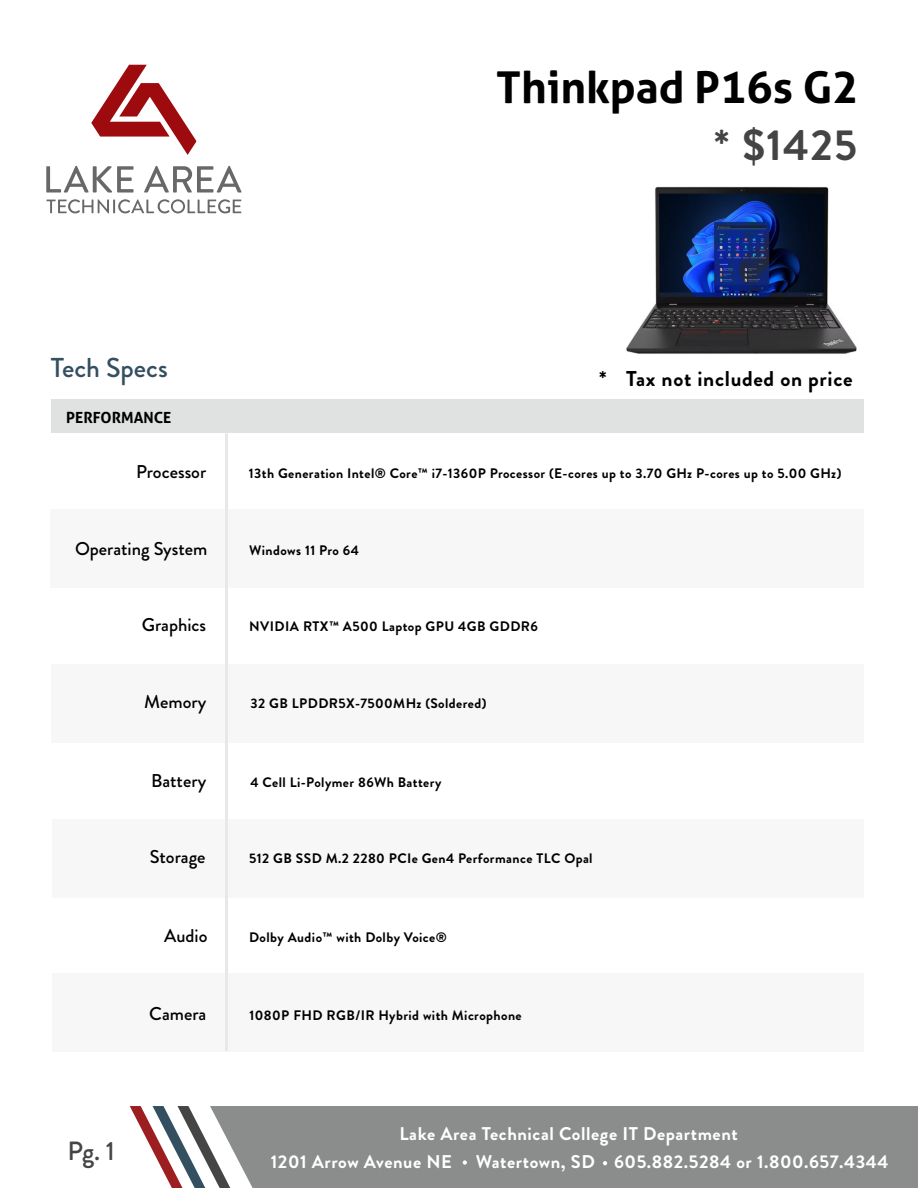
<style>
.page{position:relative;width:918px;height:1188px;background:#fff}
.page>*{position:absolute;margin:0;border:0;box-sizing:border-box;transform-origin:0 0}
.t1{font:700 43.95px "Aller";color:#000}
.t2{font:700 43.35px "Brandon Grotesque";color:#444}
.t3{font:500 27.3px "Brandon Grotesque";color:#344f60}
.t4{font:500 26.4px "Brandon Grotesque";color:#454545}
.t5{font:700 21.45px "Brandon Grotesque";letter-spacing:.03em;color:#000}
.t6{font:700 18.45px "Brandon Grotesque";letter-spacing:.03em;color:#fff}
.t7{font:500 18.45px "Brandon Grotesque";color:#000}
.t8{font:700 15.45px "Aller";color:#000}
.t9{font:700 13.8px "Brandon Grotesque";letter-spacing:.03em;color:#000}
</style>
<div class="page">
<svg style="left:91px;top:65px;width:105px;height:90px"></svg>
<svg style="left:144px;top:166px;width:98px;height:27px"></svg>
<svg style="left:46px;top:166px;width:88px;height:27px"></svg>
<svg style="left:46px;top:199px;width:195px;height:15px"></svg>
<div style="left:230px;top:1106px;width:688px;height:82px;background:#8b8c8c"></div>
<svg style="left:130px;top:1106px;width:100px;height:82px"></svg>
<img style="left:626px;top:186px;width:231px;height:168px">
<div style="left:51px;top:399px;width:813px;height:34px;background:#e0e2e2"></div>
<div style="left:51px;top:509px;width:813px;height:78px;background:#f7f7f7"></div>
<div style="left:51px;top:664px;width:813px;height:78px;background:#f7f7f7"></div>
<div style="left:52px;top:820px;width:812px;height:78px;background:#f7f7f7"></div>
<div style="left:52px;top:974px;width:812px;height:78px;background:#f7f7f7"></div>
<hr style="left:225px;top:433px;width:3px;height:618px;background:#e8e8e8">
<svg style="left:463px;top:1160px;width:4px;height:5px"></svg>
<svg style="left:603px;top:1161px;width:4px;height:4px"></svg>
<h1 class="t1" style="left:496px;top:60px;width:364px">Thinkpad P16s G2</h1>
<h2 class="t2" style="left:714px;top:115px;width:144px">* $1425</h2>
<h3 class="t3" style="left:51px;top:349px;width:119px">Tech Specs</h3>
<h3 class="t5" style="left:599px;top:363px;width:255px">* Tax not included on price</h3>
<p class="t8" style="left:66px;top:408px;width:107px">PERFORMANCE</p>
<h3 class="t7" style="left:136px;top:459px;width:71px">Processor</h3>
<p class="t9" style="left:249px;top:464px;width:594px">13th Generation Intel® Core™ i7-1360P Processor (E-cores up to 3.70 GHz P-cores up to 5.00 GHz)</p>
<h3 class="t7" style="left:75px;top:536px;width:134px">Operating System</h3>
<p class="t9" style="left:249px;top:540px;width:111px">Windows 11 Pro 64</p>
<h3 class="t7" style="left:142px;top:612px;width:66px">Graphics</h3>
<p class="t9" style="left:249px;top:617px;width:290px">NVIDIA RTX™ A500 Laptop GPU 4GB GDDR6</p>
<h3 class="t7" style="left:144px;top:689px;width:64px">Memory</h3>
<p class="t9" style="left:251px;top:694px;width:238px">32 GB LPDDR5X-7500MHz (Soldered)</p>
<h3 class="t7" style="left:151px;top:768px;width:57px">Battery</h3>
<p class="t9" style="left:251px;top:772px;width:193px">4 Cell Li-Polymer 86Wh Battery</p>
<h3 class="t7" style="left:150px;top:844px;width:57px">Storage</h3>
<p class="t9" style="left:249px;top:849px;width:345px">512 GB SSD M.2 2280 PCIe Gen4 Performance TLC Opal</p>
<h3 class="t7" style="left:164px;top:923px;width:45px">Audio</h3>
<p class="t9" style="left:249px;top:928px;width:199px">Dolby Audio™ with Dolby Voice®</p>
<h3 class="t7" style="left:149px;top:1001px;width:59px">Camera</h3>
<p class="t9" style="left:250px;top:1005px;width:274px">1080P FHD RGB/IR Hybrid with Microphone</p>
<h3 class="t4" style="left:68px;top:1133px;width:49px">Pg. 1</h3>
<h3 class="t6" style="left:399px;top:1121px;width:340px">Lake Area Technical College IT Department</h3>
<h3 class="t6" style="left:271px;top:1149px;width:183px">1201 Arrow Avenue NE</h3>
<h3 class="t6" style="left:476px;top:1149px;width:414px">Watertown, SD 605.882.5284 or 1.800.657.4344</h3>
</div>
